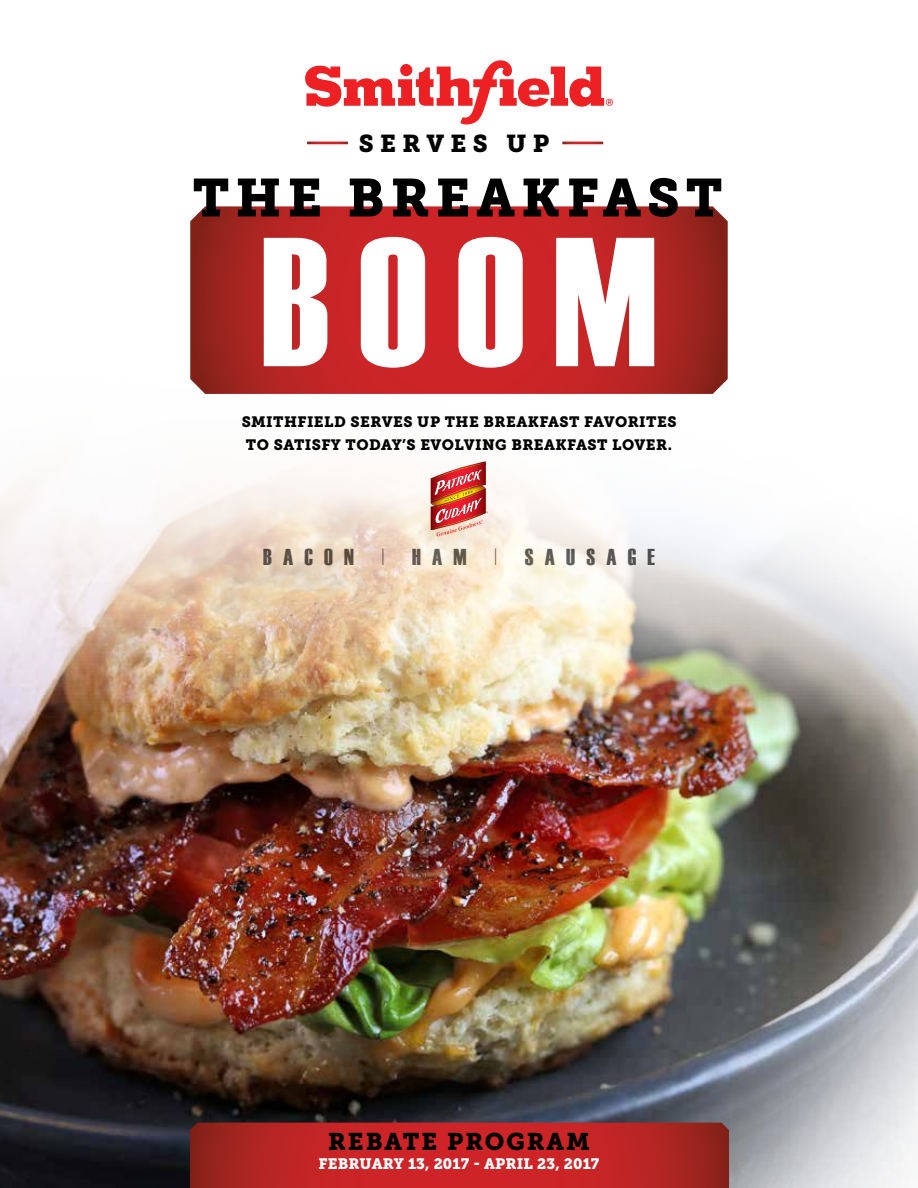
<style>
.page{position:relative;width:918px;height:1188px;background:#fff}
.page>*{position:absolute;margin:0;border:0;box-sizing:border-box;transform-origin:0 0}
.t1{font:183.45px "Haettenschweiler";color:#fff}
.t2{font:52.95px "Museo Slab 900";letter-spacing:.11em;color:#000}
.t3{font:24.3px "Museo Slab 900";letter-spacing:.26em;color:#000}
.t4{font:24px "Museo Slab 900";letter-spacing:.08em;color:#000}
.t5{font:22.95px "Haettenschweiler";letter-spacing:.49em;color:#4d4d4f}
.t6{font:15px/23px "Museo Slab 900";letter-spacing:.03em;color:#000;text-align:center}
.t7{font:15px "Museo Slab 900";letter-spacing:.01em;color:#fff}
.s1{font-family:"Univers";font-weight:100;font-stretch:ultra-condensed}
</style>
<div class="page">
<img style="left:0;top:461px;width:918px;height:727px">
<svg style="left:190px;top:206px;width:538px;height:188px;background:#bb2625"></svg>
<svg style="left:305px;top:60px;width:308px;height:65px"></svg>
<svg style="left:190px;top:1123px;width:539px;height:65px;background:#bb2424"></svg>
<img style="left:430px;top:462px;width:58px;height:74px">
<h3 class="t3" style="left:359px;top:129px;width:192px">SERVES UP</h3>
<h2 class="t2" style="left:193px;top:167px;width:531px">THE BREAKFAST</h2>
<h1 class="t1" style="left:261px;top:197px;width:398px">BOOM</h1>
<p class="t6" style="left:241px;top:411px;width:437px">SMITHFIELD SERVES UP THE BREAKFAST FAVORITES<br>TO SATISFY TODAY’S EVOLVING BREAKFAST LOVER.</p>
<h3 class="t5" style="left:263px;top:544px;width:393px">BACON <span class="s1">|</span> HAM <span class="s1">|</span> SAUSAGE</h3>
<h3 class="t4" style="left:328px;top:1128px;width:263px">REBATE PROGRAM</h3>
<p class="t7" style="left:318px;top:1155px;width:283px">FEBRUARY 13, 2017 - APRIL 23, 2017</p>
</div>
